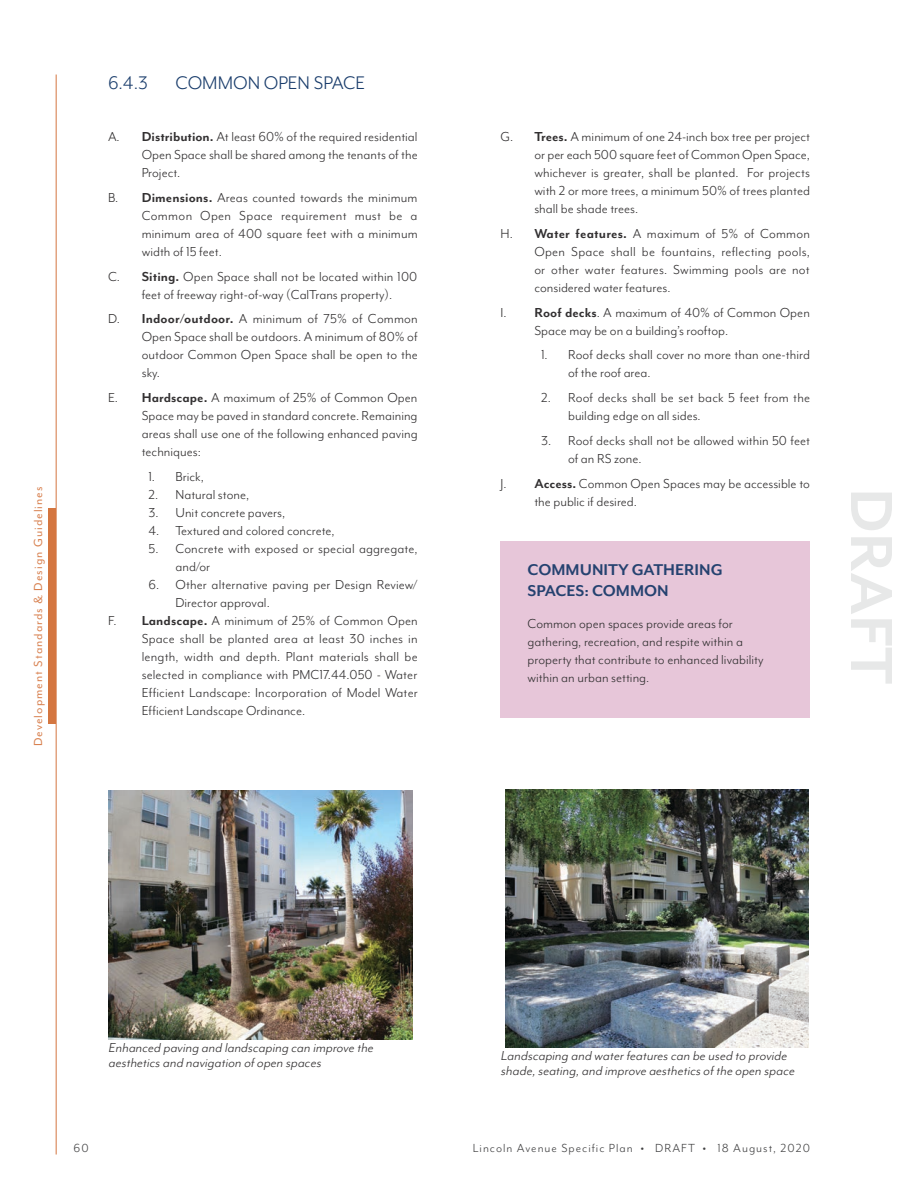
<style>
.page{position:relative;width:918px;height:1188px;background:#fff}
.page>*{position:absolute;margin:0;border:0;box-sizing:border-box;transform-origin:0 0}
.t1{font:700 68.25px "Mr Eaves Mod OT";color:#e7e8e8}
.t2{font:21px "Mr Eaves Mod OT";color:#193c6b}
.Standards_Subheader{font:700 18px/21px "Mr Eaves Mod OT";color:#254270}
.Standards_Intro_Text{font:15px/18px "Mr Eaves Mod OT";color:#323031}
.t3{font:italic 15px/15px "Mr Eaves Mod OT";color:#323031}
.t4{font:13.5px "Mr Eaves Mod OT";letter-spacing:.075em;color:#414142}
.t5{font:13.5px "Mr Eaves Mod OT";letter-spacing:.075em;color:#d88150}
.s1{font-weight:700}
</style>
<div class="page">
<hr style="left:56px;top:75px;width:1px;height:1080px;background:#d47640">
<div style="left:49px;top:509px;width:7px;height:215px;background:#d47640"></div>
<img style="left:506px;top:789px;width:302px;height:258px">
<img style="left:108px;top:790px;width:305px;height:249px">
<div style="left:501px;top:541px;width:309px;height:177px;background:#e7c6d9"></div>
<p class="t5" style="left:31px;top:746px;width:261px;rotate:-90deg">Development Standards &amp; Design Guidelines</p>
<p class="t2" style="left:108px;top:71px;width:41px">6.4.3</p>
<p class="t2" style="left:176px;top:71px;width:191px">COMMON OPEN SPACE</p>
<p class="Standards_Intro_Text" style="left:142px;top:128px;width:277px;text-align:justify;text-indent:-34px">A. <span class="s1">Distribution.</span> At least 60% of the required residential Open Space shall be shared among the tenants of the Project.</p>
<p class="Standards_Intro_Text" style="left:142px;top:189px;width:278px;text-align:justify;text-indent:-34px">B. <span class="s1">Dimensions.</span> Areas counted towards the minimum Common Open Space requirement must be a minimum area of 400 square feet with a minimum width of 15 feet.</p>
<p class="Standards_Intro_Text" style="left:108px;top:267px;width:311px;text-align:center">C. <span class="s1">Siting.</span> Open Space shall not be located within 100 feet of freeway right-of-way (CalTrans property).</p>
<p class="Standards_Intro_Text" style="left:142px;top:310px;width:278px;text-align:justify;text-indent:-34px">D. <span class="s1">Indoor/outdoor.</span> A minimum of 75% of Common Open Space shall be outdoors. A minimum of 80% of outdoor Common Open Space shall be open to the sky.</p>
<p class="Standards_Intro_Text" style="left:142px;top:389px;width:277px;text-align:justify;text-indent:-34px">E. <span class="s1">Hardscape.</span> A maximum of 25% of Common Open Space may be paved in standard concrete. Remaining areas shall use one of the following enhanced paving techniques:</p>
<p class="Standards_Intro_Text" style="left:148px;top:468px;width:57px">1. Brick,</p>
<p class="Standards_Intro_Text" style="left:148px;top:486px;width:102px">2. Natural stone,</p>
<p class="Standards_Intro_Text" style="left:148px;top:504px;width:138px">3. Unit concrete pavers,</p>
<p class="Standards_Intro_Text" style="left:148px;top:522px;width:188px">4. Textured and colored concrete,</p>
<p class="Standards_Intro_Text" style="left:176px;top:540px;width:244px;text-indent:-27px">5. Concrete with exposed or special aggregate, and/or</p>
<p class="Standards_Intro_Text" style="left:176px;top:576px;width:244px;text-indent:-27px">6. Other alternative paving per Design Review/<br>Director approval.</p>
<p class="Standards_Intro_Text" style="left:142px;top:612px;width:278px;text-align:justify;text-indent:-34px">F. <span class="s1">Landscape.</span> A minimum of 25% of Common Open Space shall be planted area at least 30 inches in length, width and depth. Plant materials shall be selected in compliance with PMC17.44.050 - Water Efficient Landscape: Incorporation of Model Water Efficient Landscape Ordinance.</p>
<p class="Standards_Intro_Text" style="left:534px;top:128px;width:277px;text-align:justify;text-indent:-34px">G. <span class="s1">Trees.</span> A minimum of one 24-inch box tree per project or per each 500 square feet of Common Open Space, whichever is greater, shall be planted. For projects with 2 or more trees, a minimum 50% of trees planted shall be shade trees.</p>
<p class="Standards_Intro_Text" style="left:534px;top:225px;width:277px;text-align:justify;text-indent:-34px">H. <span class="s1">Water features.</span> A maximum of 5% of Common Open Space shall be fountains, reflecting pools, or other water features. Swimming pools are not considered water features.</p>
<p class="Standards_Intro_Text" style="left:534px;top:303px;width:277px;text-indent:-34px">I. <span class="s1">Roof decks</span>. A maximum of 40% of Common Open<br>Space may be on a building’s rooftop.</p>
<p class="Standards_Intro_Text" style="left:568px;top:346px;width:243px;text-indent:-27px">1. Roof decks shall cover no more than one-third of the roof area.</p>
<p class="Standards_Intro_Text" style="left:568px;top:389px;width:243px;text-indent:-27px">2. Roof decks shall be set back 5 feet from the building edge on all sides.</p>
<p class="Standards_Intro_Text" style="left:568px;top:432px;width:243px;text-indent:-27px">3. Roof decks shall not be allowed within 50 feet of an RS zone.</p>
<p class="Standards_Intro_Text" style="left:534px;top:474px;width:277px;text-indent:-34px">J. <span class="s1">Access.</span> Common Open Spaces may be accessible to the public if desired.</p>
<p class="Standards_Subheader" style="left:528px;top:559px;width:197px">COMMUNITY GATHERING<br>SPACES: COMMON</p>
<p class="Standards_Intro_Text" style="left:528px;top:614px;width:237px">Common open spaces provide areas for gathering, recreation, and respite within a property that contribute to enhanced livability within an urban setting.</p>
<h1 class="t1" style="left:908px;top:488px;width:198px;rotate:90deg">DRAFT</h1>
<p class="t3" style="left:108px;top:1040px;width:270px">Enhanced paving and landscaping can improve the aestheticsand navigation ofopen spaces</p>
<p class="t3" style="left:501px;top:1048px;width:298px">Landscaping and waterfeaturescan be used to provide shade,seating,and improve aestheticsofthe open space</p>
<p class="t4" style="left:74px;top:1140px;width:17px">60</p>
<p class="t4" style="left:473px;top:1140px;width:339px">Lincoln Avenue Specific Plan <span class="s1">•</span> DRAFT <span class="s1">•</span> 18 August, 2020</p>
</div>
